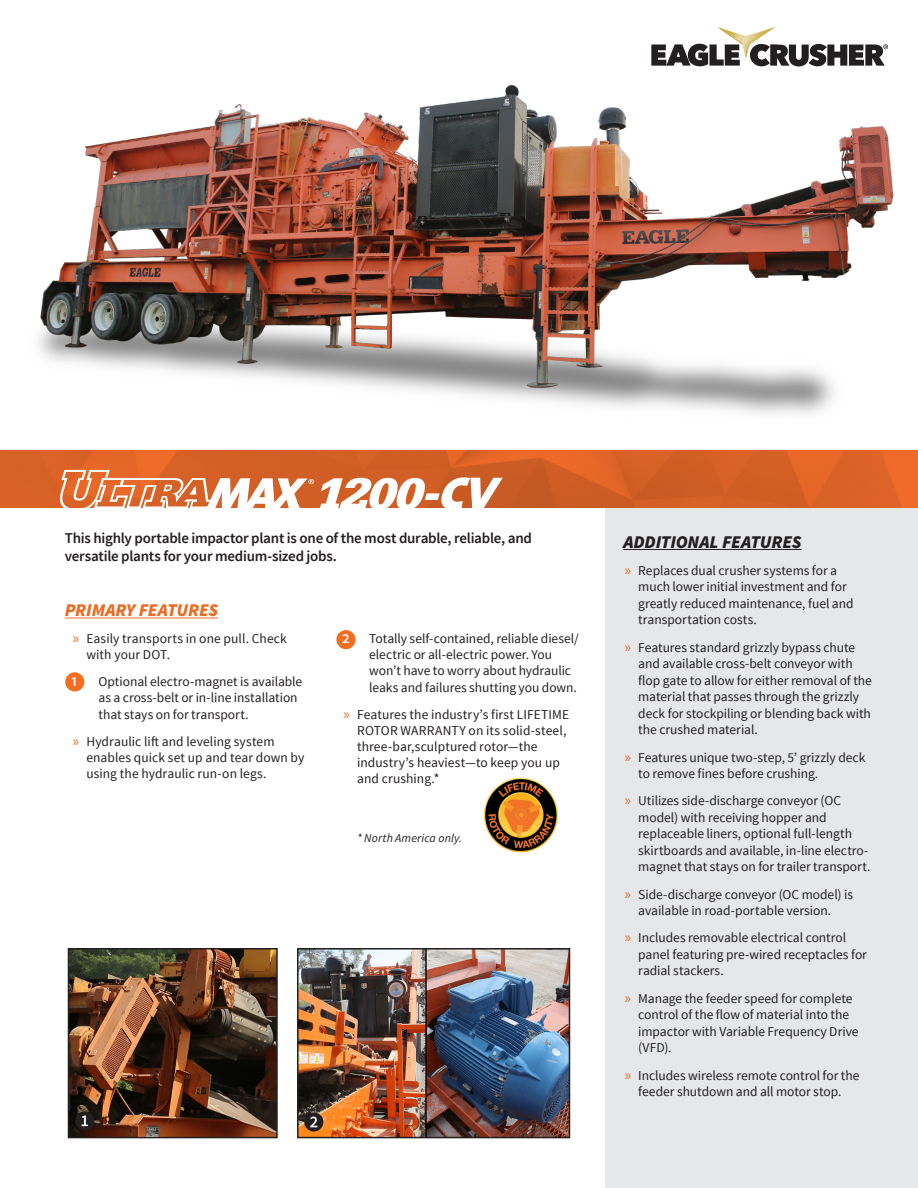
<style>
.page{position:relative;width:918px;height:1188px;background:#fff}
.page>*{position:absolute;margin:0;border:0;box-sizing:border-box;transform-origin:0 0}
.t1{font:italic 900 18px "Source Sans Pro";letter-spacing:-.01em;color:#231f20}
.t2{font:italic 900 18px "Source Sans Pro";letter-spacing:-.005em;color:#e96c24}
.t3{font:600 15px/18px "Source Sans Pro";letter-spacing:-.015em;color:#231f20}
.t4{font:13.5px/16.5px "Source Sans Pro";color:#231f20}
.t5{font:italic 12px "Source Sans Pro";letter-spacing:.01em;color:#231f20}
.s1{font-family:"Myriad Pro";font-size:15px;color:#e96c24}
</style>
<div class="page">
<div style="left:336px;top:630px;width:20px;height:19px;background:#f36e21;border-radius:50%"></div>
<div style="left:606px;top:488px;width:312px;height:700px;background:#e6e7e9"></div>
<img style="left:38px;top:66px;width:856px;height:348px">
<div style="left:65px;top:672px;width:19px;height:20px;background:#f36e21;border-radius:50%"></div>
<hr style="left:65px;top:618px;width:153px;height:1px;background:#e96c24">
<img style="left:0;top:450px;width:918px;height:58px">
<svg style="left:320px;top:477px;width:183px;height:31px"></svg>
<svg style="left:60px;top:470px;width:254px;height:38px"></svg>
<hr style="left:623px;top:549px;width:179px;height:1px;background:#231f20">
<img style="left:483px;top:777px;width:75px;height:76px">
<svg style="left:651px;top:27px;width:237px;height:39px"></svg>
<img style="left:71px;top:951px;width:204px;height:184px">
<div style="left:68px;top:948px;width:210px;height:190px;border:2px solid #231f20"></div>
<img style="left:300px;top:951px;width:267px;height:184px">
<div style="left:297px;top:948px;width:273px;height:190px;border:2px solid #231f20"></div>
<div style="left:75px;top:1111px;width:19px;height:19px;background:#231f20;border-radius:50%"></div>
<svg style="left:82px;top:1116px;width:6px;height:10px"></svg>
<div style="left:304px;top:1112px;width:19px;height:20px;background:#231f20;border-radius:50%"></div>
<svg style="left:310px;top:1117px;width:7px;height:10px"></svg>
<p class="t3" style="left:65px;top:529px;width:469px">This highly portable impactor plant is one of the most durable, reliable, and versatile plants for your medium-sized jobs.</p>
<p class="t2" style="left:65px;top:599px;width:155px">PRIMARY FEATURES</p>
<p class="t4" style="left:86px;top:631px;width:202px;text-indent:-14px"><span class="s1">»</span> Easily transports in one pull. Check with your DOT.</p>
<p class="t4" style="left:99px;top:674px;width:205px">Optional electro-magnet is available as a cross-belt or in-line installation that stays on for transport.</p>
<p class="t4" style="left:86px;top:733px;width:220px;text-indent:-14px"><span class="s1">»</span> Hydraulic lift and leveling system enables quick set up and tear down by using the hydraulic run-on legs.</p>
<p class="t4" style="left:369px;top:631px;width:211px">Totally self-contained, reliable diesel/ electric or all-electric power. You won’t have to worry about hydraulic leaks and failures shutting you down.</p>
<p class="t4" style="left:357px;top:706px;width:214px;text-indent:-14px"><span class="s1">»</span> Features the industry’s first LIFETIME<br>ROTOR WARRANTY on its solid-steel, three-bar,sculptured rotor—the industry’s heaviest—to keep you up and crushing.*</p>
<p class="t5" style="left:357px;top:831px;width:106px">* North America only.</p>
<p class="t1" style="left:623px;top:530px;width:180px">ADDITIONAL FEATURES</p>
<p class="t4" style="left:638px;top:562px;width:217px;text-indent:-14px"><span class="s1">»</span> Replaces dual crusher systems for a much lower initial investment and for greatly reduced maintenance, fuel and transportation costs.</p>
<p class="t4" style="left:638px;top:639px;width:235px;text-indent:-14px"><span class="s1">»</span> Features standard grizzly bypass chute and available cross-belt conveyor with flop gate to allow for either removal of the material that passes through the grizzly deck for stockpiling or blending back with the crushed material.</p>
<p class="t4" style="left:638px;top:749px;width:229px;text-indent:-14px"><span class="s1">»</span> Features unique two-step, 5’ grizzly deck to remove fines before crushing.</p>
<p class="t4" style="left:638px;top:793px;width:234px;text-indent:-14px"><span class="s1">»</span> Utilizes side-discharge conveyor (OC model) with receiving hopper and replaceable liners, optional full-length skirtboards and available, in-line electro&shy;magnet that stays on for trailer transport.</p>
<p class="t4" style="left:638px;top:886px;width:216px;text-indent:-14px"><span class="s1">»</span> Side-discharge conveyor (OC model) is available in road-portable version.</p>
<p class="t4" style="left:638px;top:930px;width:230px;text-indent:-14px"><span class="s1">»</span> Includes removable electrical control panel featuring pre-wired receptacles for radial stackers.</p>
<p class="t4" style="left:638px;top:990px;width:222px;text-indent:-14px"><span class="s1">»</span> Manage the feeder speed for complete control of the flow of material into the impactor with Variable Frequency Drive (VFD).</p>
<p class="t4" style="left:625px;top:1067px;width:236px;text-align:center"><span class="s1">»</span> Includes wireless remote control for the feeder shutdown and all motor stop.</p>
</div>
